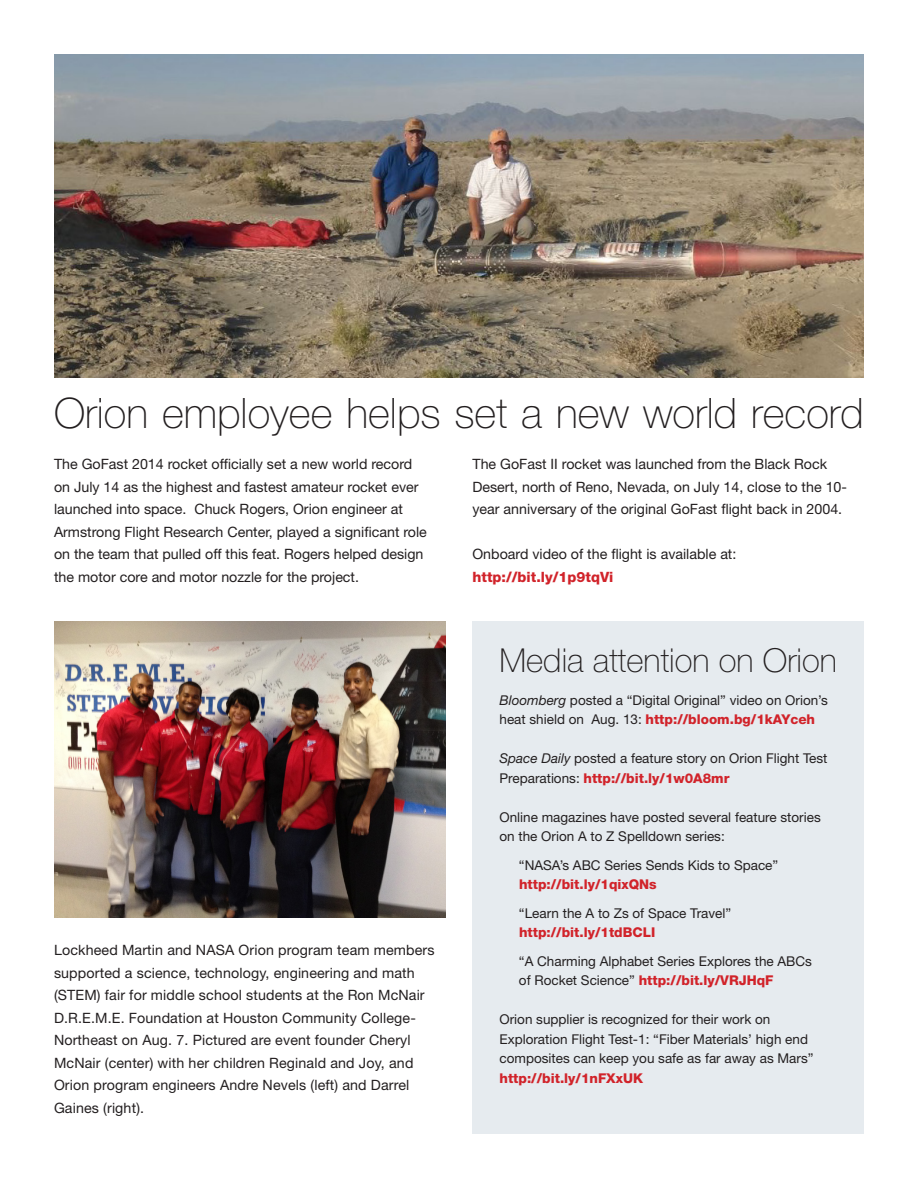
<style>
.page{position:relative;width:918px;height:1188px;background:#fff}
.page>*{position:absolute;margin:0;border:0;box-sizing:border-box;transform-origin:0 0}
.t1{font:100 42px "Helvetica Neue LT Std";color:#231f20}
.t2{font:100 33px "Helvetica Neue LT Std";color:#231f20}
.t3{font:14.25px/22.5px "Helvetica Neue LT Std";color:#231f20}
.t4{font:800 14.25px "Helvetica Neue LT Std";color:#d1232a}
.t5{font:13.5px/19.5px "Helvetica Neue LT Std";color:#231f20}
.t6{font:800 13.5px "Helvetica Neue LT Std";color:#d1232a}
.s1{font-style:italic}
.s2{font-weight:800;color:#d1232a}
.s3{font-weight:400;color:#231f20}
</style>
<div class="page">
<img style="left:54px;top:621px;width:392px;height:297px">
<div style="left:472px;top:621px;width:392px;height:513px;background:#e6ebef"></div>
<img style="left:54px;top:54px;width:810px;height:324px">
<p class="t1" style="left:54px;top:389px;width:811px">Orion employee helps set a new world record</p>
<p class="t3" style="left:472px;top:453px;width:376px">The GoFast II rocket was launched from the Black Rock<br>Desert, north of Reno, Nevada, on July 14, close to the 10- year anniversary of the original GoFast flight back in 2004.</p>
<p class="t3" style="left:472px;top:543px;width:265px">Onboard video of the flight is available at:</p>
<p class="t4" style="left:472px;top:568px;width:142px">http://bit.ly/1p9tqVi</p>
<p class="t3" style="left:54px;top:453px;width:374px">The GoFast 2014 rocket officially set a new world record on July 14 as the highest and fastest amateur rocket ever launched into space. Chuck Rogers, Orion engineer at Armstrong Flight Research Center, played a significant role on the team that pulled off this feat. Rogers helped design the motor core and motor nozzle for the project.</p>
<p class="t3" style="left:54px;top:939px;width:382px">Lockheed Martin and NASA Orion program team members supported a science, technology, engineering and math (STEM) fair for middle school students at the Ron McNair D.R.E.M.E. Foundation at Houston Community College-Northeast on Aug. 7. Pictured are event founder Cheryl McNair (center) with her children Reginald and Joy, and Orion program engineers Andre Nevels (left) and Darrel Gaines (right).</p>
<p class="t2" style="left:500px;top:641px;width:339px">Media attention on Orion</p>
<p class="t5" style="left:500px;top:690px;width:330px"><span class="s1">Bloomberg</span> posted a “Digital Original” video on Orion’s heat shield on Aug. 13: <span class="s2">http://bloom.bg/1kAYceh</span></p>
<p class="t5" style="left:500px;top:749px;width:330px"><span class="s1">Space Daily</span> posted a feature story on Orion Flight Test<br>Preparations: <span class="s2">http://bit.ly/1w0A8mr</span></p>
<p class="t5" style="left:500px;top:807px;width:323px">Online magazines have posted several feature stories on the Orion A to Z Spelldown series:</p>
<p class="t5" style="left:519px;top:855px;width:261px">“NASA’s ABC Series Sends Kids to Space”</p>
<p class="t6" style="left:519px;top:877px;width:139px">http://bit.ly/1qixQNs</p>
<p class="t5" style="left:519px;top:903px;width:214px">“Learn the A to Zs of Space Travel”</p>
<p class="t6" style="left:519px;top:925px;width:138px">http://bit.ly/1tdBCLI</p>
<p class="t5" style="left:519px;top:951px;width:295px">“A Charming Alphabet Series Explores the ABCs</p>
<p class="t6" style="left:519px;top:973px;width:256px"><span class="s3">of Rocket Science”</span> http://bit.ly/VRJHqF</p>
<p class="t5" style="left:500px;top:1010px;width:272px">Orion supplier is recognized for their work on</p>
<p class="t5" style="left:500px;top:1029px;width:316px">Exploration Flight Test-1: “Fiber Materials’ high end composites can keep you safe as far away as Mars”</p>
<p class="t6" style="left:500px;top:1070px;width:145px">http://bit.ly/1nFXxUK</p>
</div>
